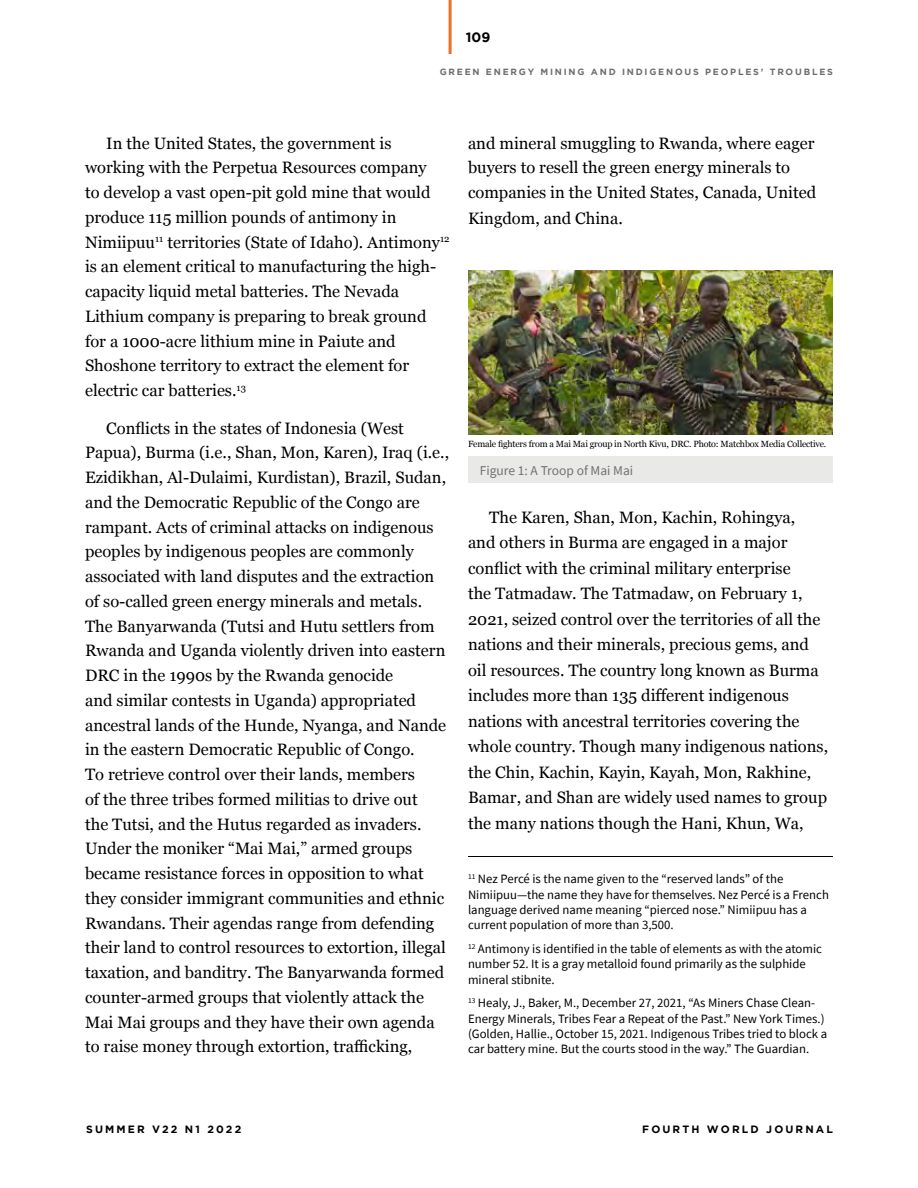
<style>
.page{position:relative;width:918px;height:1188px;background:#fff}
.page>*{position:absolute;margin:0;border:0;box-sizing:border-box;transform-origin:0 0}
.t1{font:16.5px/24.8px "Georgia";color:#000}
.t2{font:13.5px "Source Sans Pro";color:#72716d}
.t3{font:700 13.5px "Gotham";color:#000}
.t4{font:12.75px/15.3px "Source Sans Pro";color:#000}
.t5{font:700 10.65px "Gotham";letter-spacing:.2em;color:#000}
.t6{font:9px "Georgia";letter-spacing:-.02em;color:#000}
.t7{font:700 9px "Gotham";letter-spacing:.2em;color:#6e6e6e}
</style>
<div class="page">
<hr style="left:468px;top:856px;width:365px;height:1px;background:#000">
<img style="left:468px;top:271px;width:365px;height:164px">
<div style="left:468px;top:456px;width:365px;height:27px;background:#e9e9e8"></div>
<hr style="left:449px;top:0;width:3px;height:54px;background:#ed7025">
<p class="t3" style="left:466px;top:29px;width:26px">109</p>
<p class="t7" style="left:440px;top:66px;width:395px">GREEN ENERGY MINING AND INDIGENOUS PEOPLES’ TROUBLES</p>
<p class="t1" style="left:85px;top:130px;width:366px;text-indent:21px">In the United States, the government is working with the Perpetua Resources company<br>to develop a vast open-pit gold mine that would produce 115 million pounds of antimony in Nimiipuu<sup>11</sup> territories (State of Idaho). Antimony<sup>12 </sup>is an element critical to manufacturing the high&shy;capacity liquid metal batteries. The Nevada Lithium company is preparing to break ground for a 1000-acre lithium mine in Paiute and Shoshone territory to extract the element for electric car batteries.<sup>13</sup></p>
<p class="t1" style="left:85px;top:415px;width:366px;text-indent:21px">Conflicts in the states of Indonesia (West Papua), Burma (i.e., Shan, Mon, Karen), Iraq (i.e., Ezidikhan, Al-Dulaimi, Kurdistan), Brazil, Sudan, and the Democratic Republic of the Congo are rampant. Acts of criminal attacks on indigenous peoples by indigenous peoples are commonly associated with land disputes and the extraction of so-called green energy minerals and metals.<br>The Banyarwanda (Tutsi and Hutu settlers from Rwanda and Uganda violently driven into eastern DRC in the 1990s by the Rwanda genocide<br>and similar contests in Uganda) appropriated ancestral lands of the Hunde, Nyanga, and Nande in the eastern Democratic Republic of Congo.<br>To retrieve control over their lands, members<br>of the three tribes formed militias to drive out<br>the Tutsi, and the Hutus regarded as invaders.<br>Under the moniker “Mai Mai,” armed groups became resistance forces in opposition to what they consider immigrant communities and ethnic Rwandans. Their agendas range from defending their land to control resources to extortion, illegal taxation, and banditry. The Banyarwanda formed counter-armed groups that violently attack the Mai Mai groups and they have their own agenda to raise money through extortion, trafficking,</p>
<p class="t1" style="left:468px;top:130px;width:350px">and mineral smuggling to Rwanda, where eager buyers to resell the green energy minerals to companies in the United States, Canada, United Kingdom, and China.</p>
<p class="t6" style="left:468px;top:437px;width:360px">Female fighters from a Mai Mai group in North Kivu, DRC. Photo: Matchbox Media Collective.</p>
<p class="t2" style="left:480px;top:461px;width:155px">Figure 1: A Troop of Mai Mai</p>
<p class="t1" style="left:468px;top:504px;width:362px;line-height:25.5px;text-indent:21px">The Karen, Shan, Mon, Kachin, Rohingya,<br>and others in Burma are engaged in a major conflict with the criminal military enterprise<br>the Tatmadaw. The Tatmadaw, on February 1, 2021, seized control over the territories of all the nations and their minerals, precious gems, and oil resources. The country long known as Burma includes more than 135 different indigenous nations with ancestral territories covering the whole country. Though many indigenous nations, the Chin, Kachin, Kayin, Kayah, Mon, Rakhine, Bamar, and Shan are widely used names to group the many nations though the Hani, Khun, Wa,</p>
<p class="t4" style="left:468px;top:871px;width:363px"><sup>11</sup> Nez Percé is the name given to the “reserved lands” of the Nimiipuu—the name they have for themselves. Nez Percé is a French language derived name meaning “pierced nose.” Nimiipuu has a current population of more than 3,500.</p>
<p class="t4" style="left:468px;top:941px;width:356px"><sup>12</sup> Antimony is identified in the table of elements as with the atomic number 52. It is a gray metalloid found primarily as the sulphide mineral stibnite.</p>
<p class="t4" style="left:468px;top:995px;width:361px"><sup>13</sup> Healy, J., Baker, M., December 27, 2021, “As Miners Chase Clean-Energy Minerals, Tribes Fear a Repeat of the Past.” New York Times.) (Golden, Hallie., October 15, 2021. Indigenous Tribes tried to block a car battery mine. But the courts stood in the way.” The Guardian.</p>
<p class="t5" style="left:86px;top:1123px;width:157px">SUMMER V22 N1 2022</p>
<p class="t5" style="left:642px;top:1123px;width:192px">FOURTH WORLD JOURNAL</p>
</div>
